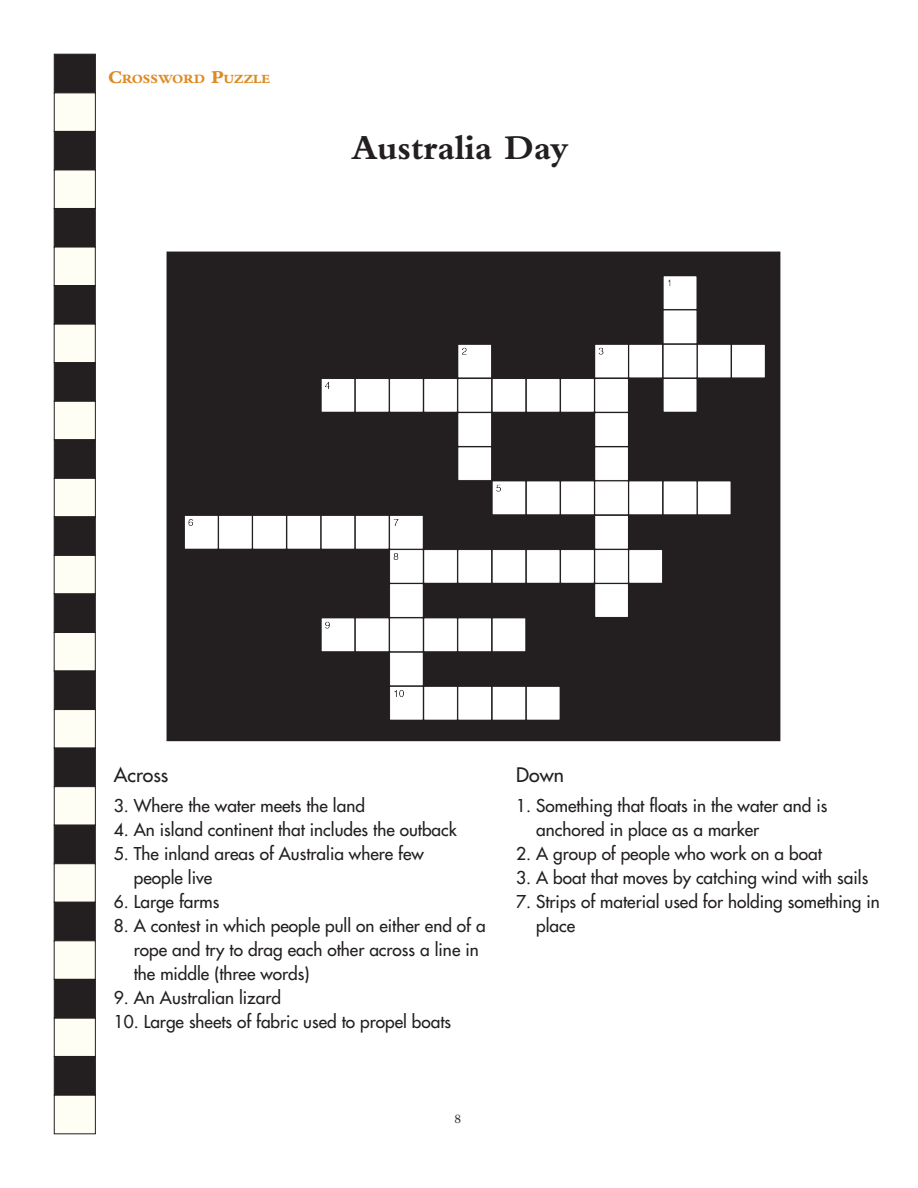
<style>
.page{position:relative;width:918px;height:1188px;background:#fff}
.page>*{position:absolute;margin:0;border:0;box-sizing:border-box;transform-origin:0 0}
.t1{font:700 36px "Bembo";color:#231f20}
.t2{font:19.5px "Futura";color:#231f20}
.t3{font:17.25px "Futura";color:#231f20}
.t4{font:800 13.2px "Bembo";color:#de8b25}
.t5{font:12px "Century Std";color:#231f20}
.s1{font-size:18.75px}
</style>
<div class="page">
<img style="left:166px;top:251px;width:615px;height:491px">
<div style="left:54px;top:1018px;width:42px;height:39px;background:#fffef4;border:1px solid #231f20"></div>
<div style="left:54px;top:1056px;width:42px;height:39px;background:#231f20;border:1px solid #231f20"></div>
<div style="left:54px;top:1095px;width:42px;height:39px;background:#fffef4;border:1px solid #231f20"></div>
<div style="left:54px;top:54px;width:42px;height:39px;background:#231f20;border:1px solid #231f20"></div>
<div style="left:54px;top:93px;width:42px;height:39px;background:#fffef4;border:1px solid #231f20"></div>
<div style="left:54px;top:131px;width:42px;height:39px;background:#231f20;border:1px solid #231f20"></div>
<div style="left:54px;top:170px;width:42px;height:39px;background:#fffef4;border:1px solid #231f20"></div>
<div style="left:54px;top:208px;width:41px;height:39px;background:#231f20;border:1px solid #231f20"></div>
<div style="left:54px;top:247px;width:41px;height:39px;background:#fffef4"></div>
<div style="left:54px;top:285px;width:41px;height:39px;background:#231f20;border:1px solid #231f20"></div>
<div style="left:54px;top:324px;width:41px;height:39px;background:#fffef4"></div>
<div style="left:54px;top:362px;width:42px;height:39px;background:#231f20;border:1px solid #231f20"></div>
<div style="left:54px;top:401px;width:42px;height:39px;background:#fffef4;border:1px solid #231f20"></div>
<div style="left:54px;top:440px;width:42px;height:39px;background:#231f20;border:1px solid #231f20"></div>
<div style="left:54px;top:478px;width:42px;height:39px;background:#fffef4;border:1px solid #231f20"></div>
<div style="left:54px;top:517px;width:41px;height:39px;background:#231f20;border:1px solid #231f20"></div>
<div style="left:54px;top:555px;width:41px;height:39px;background:#fffef4;border:1px solid #231f20"></div>
<div style="left:54px;top:594px;width:41px;height:39px;background:#231f20;border:1px solid #231f20"></div>
<div style="left:54px;top:632px;width:41px;height:39px;background:#fffef4"></div>
<div style="left:54px;top:671px;width:42px;height:39px;background:#231f20;border:1px solid #231f20"></div>
<div style="left:54px;top:709px;width:42px;height:39px;background:#fffef4;border:1px solid #231f20"></div>
<div style="left:54px;top:748px;width:42px;height:39px;background:#231f20;border:1px solid #231f20"></div>
<div style="left:54px;top:786px;width:42px;height:39px;background:#fffef4;border:1px solid #231f20"></div>
<div style="left:54px;top:825px;width:41px;height:39px;background:#231f20;border:1px solid #231f20"></div>
<div style="left:54px;top:864px;width:41px;height:39px;background:#fffef4"></div>
<div style="left:54px;top:902px;width:41px;height:39px;background:#231f20;border:1px solid #231f20"></div>
<div style="left:54px;top:941px;width:41px;height:39px;background:#fffef4"></div>
<div style="left:54px;top:979px;width:42px;height:39px;background:#231f20;border:1px solid #231f20"></div>
<p class="t4" style="left:108px;top:72px;width:46px"><span class="s1">C</span>ROSSW</p>
<p class="t4" style="left:172px;top:72px;width:99px">ORD <span class="s1">P</span>UZZLE</p>
<p class="t1" style="left:351px;top:128px;width:219px">Australia Day</p>
<p class="t2" style="left:114px;top:763px;width:56px">Across</p>
<p class="t3" style="left:114px;top:795px;width:253px">3. Where the water meets the land</p>
<p class="t3" style="left:114px;top:819px;width:345px">4. An island continent that includes the outback</p>
<p class="t3" style="left:114px;top:843px;width:312px">5. The inland areas of Australia where few</p>
<p class="t3" style="left:134px;top:867px;width:80px">people live</p>
<p class="t3" style="left:114px;top:891px;width:107px">6. Large farms</p>
<p class="t3" style="left:114px;top:915px;width:373px">8. A contest in which people pull on either end of a</p>
<p class="t3" style="left:134px;top:939px;width:347px">rope and try to drag each other across a line in</p>
<p class="t3" style="left:134px;top:963px;width:177px">the middle (three words)</p>
<p class="t3" style="left:114px;top:987px;width:169px">9. An Australian lizard</p>
<p class="t3" style="left:114px;top:1011px;width:339px">10. Large sheets of fabric used to propel boats</p>
<p class="t2" style="left:516px;top:763px;width:49px">Down</p>
<p class="t3" style="left:516px;top:795px;width:313px">1. Something that floats in the water and is</p>
<p class="t3" style="left:536px;top:819px;width:225px">anchored in place as a marker</p>
<p class="t3" style="left:516px;top:843px;width:307px">2. A group of people who work on a boat</p>
<p class="t3" style="left:516px;top:867px;width:354px">3. A boat that moves by catching wind with sails</p>
<p class="t3" style="left:516px;top:891px;width:365px">7. Strips of material used for holding something in</p>
<p class="t3" style="left:536px;top:915px;width:41px">place</p>
<p class="t5" style="left:455px;top:1112px;width:7px">8</p>
</div>
